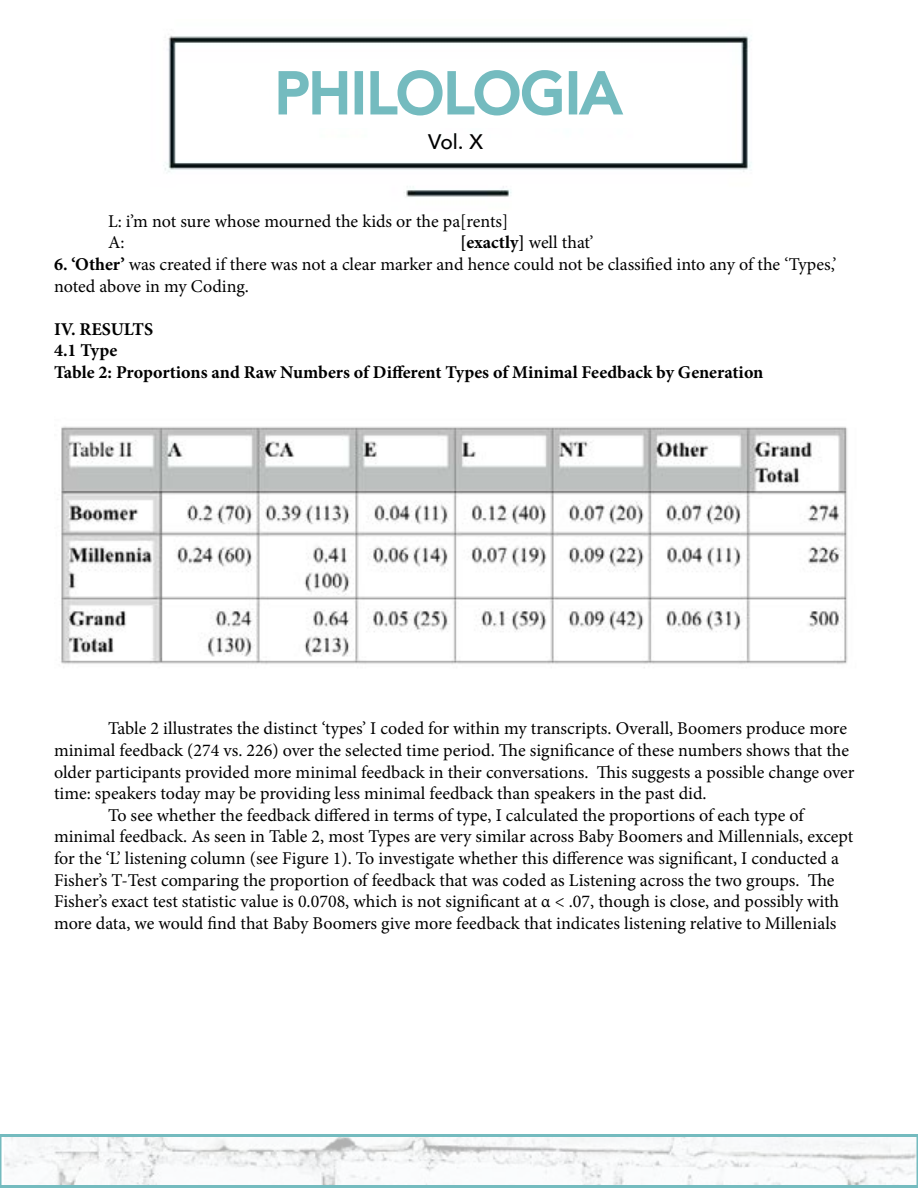
<style>
.page{position:relative;width:918px;height:1188px;background:#fff}
.page>*{position:absolute;margin:0;border:0;box-sizing:border-box;transform-origin:0 0}
.t1{font:500 57px "Avenir";color:#74bbbf}
.t2{font:500 21px "Avenir";color:#000}
.t3{font:18px/21.6px "Minion Pro";color:#000}
.t4{font:700 18px/21.6px "Minion Pro";color:#000}
.s1{font-weight:400}
.s2{font-weight:700}
</style>
<div class="page">
<svg style="left:0;top:1134px;width:918px;height:54px"></svg>
<img style="left:163px;top:35px;width:589px;height:162px">
<div style="left:270px;top:59px;width:368px;height:69px;background:#fff"></div>
<svg style="left:278px;top:71px;width:70px;height:44px"></svg>
<div style="left:355px;top:71px;width:8px;height:43px;border:3px solid #74bbbf"></div>
<svg style="left:370px;top:70px;width:192px;height:46px"></svg>
<div style="left:569px;top:71px;width:8px;height:43px;border:3px solid #74bbbf"></div>
<svg style="left:577px;top:71px;width:47px;height:44px"></svg>
<img style="left:61px;top:426px;width:787px;height:242px">
<h1 class="t1" style="left:275px;top:44px;width:348px">PHILOLOGIA</h1>
<p class="t2" style="left:428px;top:124px;width:56px">Vol. X</p>
<p class="t3" style="left:108px;top:210px;width:402px">L: i’m not sure whose mourned the kids or the pa[rents]<br>A:</p>
<p class="t4" style="left:460px;top:232px;width:135px">[exactly] <span class="s1">well that’</span></p>
<p class="t3" style="left:54px;top:254px;width:784px"><span class="s2">6. ‘Other’</span> was created if there was not a clear marker and hence could not be classified into any of the ‘Types,’ noted above in my Coding.</p>
<p class="t4" style="left:54px;top:318px;width:711px">IV. RESULTS<br>4.1 Type<br>Table 2: Proportions and Raw Numbers of Different Types of Minimal Feedback by Generation</p>
<p class="t3" style="left:108px;top:718px;width:741px">Table 2 illustrates the distinct ‘types’ I coded for within my transcripts. Overall, Boomers produce more</p>
<p class="t3" style="left:54px;top:740px;width:797px">minimal feedback (274 vs. 226) over the selected time period. The significance of these numbers shows that the</p>
<p class="t3" style="left:54px;top:761px;width:802px">older participants provided more minimal feedback in their conversations. This suggests a possible change over</p>
<p class="t3" style="left:54px;top:783px;width:654px">time: speakers today may be providing less minimal feedback than speakers in the past did.</p>
<p class="t3" style="left:108px;top:804px;width:697px">To see whether the feedback differed in terms of type, I calculated the proportions of each type of</p>
<p class="t3" style="left:54px;top:826px;width:801px">minimal feedback. As seen in Table 2, most Types are very similar across Baby Boomers and Millennials, except</p>
<p class="t3" style="left:54px;top:848px;width:787px">for the ‘L’ listening column (see Figure 1). To investigate whether this difference was significant, I conducted a</p>
<p class="t3" style="left:54px;top:869px;width:782px">Fisher’s T-Test comparing the proportion of feedback that was coded as Listening across the two groups. The</p>
<p class="t3" style="left:54px;top:891px;width:787px">Fisher’s exact test statistic value is 0.0708, which is not significant at α &lt; .07, though is close, and possibly with</p>
<p class="t3" style="left:54px;top:912px;width:784px">more data, we would find that Baby Boomers give more feedback that indicates listening relative to Millenials</p>
</div>
